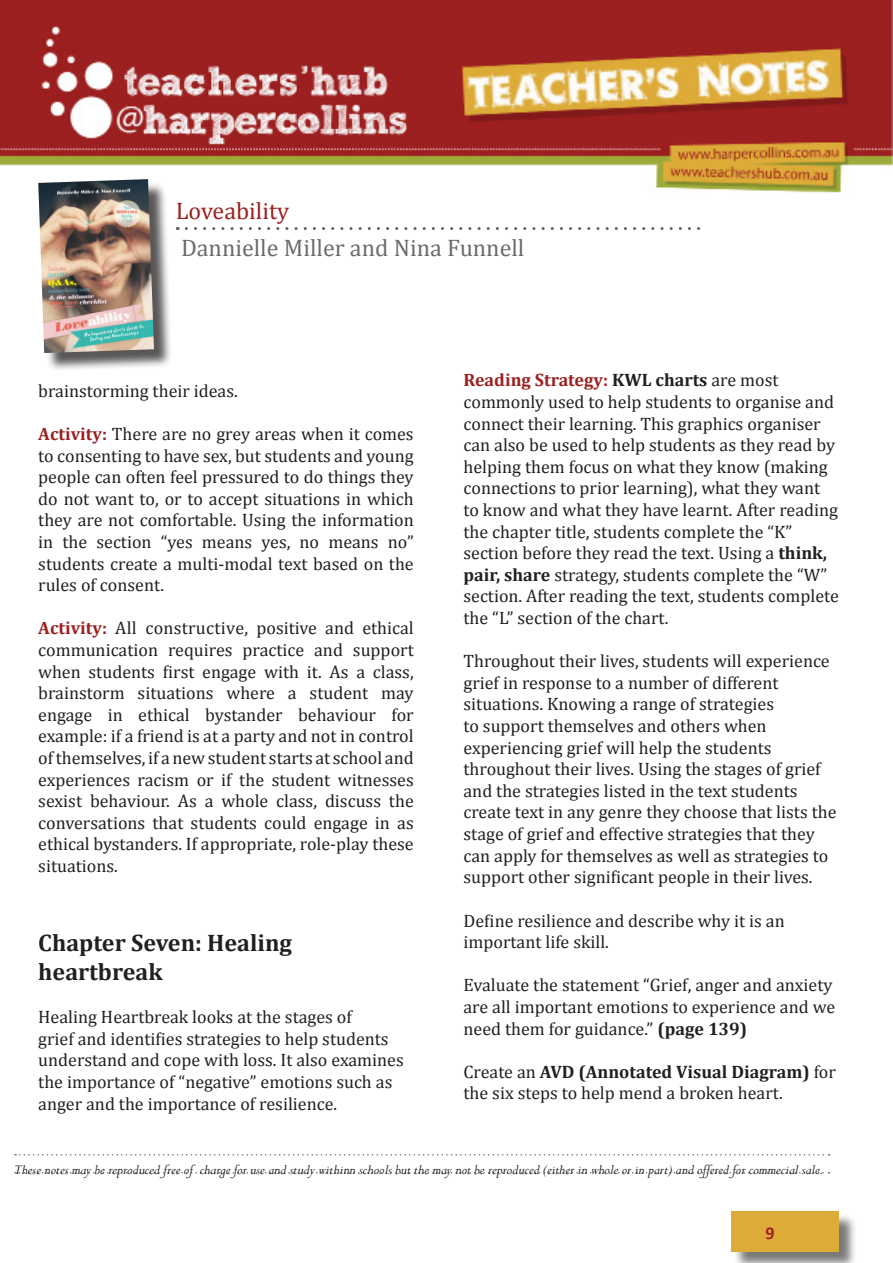
<style>
.page{position:relative;width:893px;height:1263px;background:#fff}
.page>*{position:absolute;margin:0;border:0;box-sizing:border-box;transform-origin:0 0}
.t1{font:700 24px/28.8px "Cambria";color:#231f20}
.t2{font:24px "Cambria";color:#6b6b6e}
.t3{font:24px "Cambria";color:#9c2020}
.t4{font:18px/21.6px "Cambria";color:#231f20}
.t5{font:700 18px "Calibri";color:#9c2020}
.t6{font:italic 15px "Perpetua";color:#231f20}
.s1{font-weight:700;color:#9c2020}
.s2{font-weight:700}
</style>
<div class="page">
<img style="left:0;top:0;width:893px;height:193px">
<div style="left:733px;top:1213px;width:125px;height:50px;background:#231f20;opacity:.6"></div>
<div style="left:731px;top:1211px;width:108px;height:40px;background:#ddab38"></div>
<svg style="left:15px;top:1154px;width:815px;height:1px"></svg>
<svg style="left:15px;top:1172px;width:815px;height:1px"></svg>
<svg style="left:186px;top:227px;width:515px;height:3px"></svg>
<div style="left:41px;top:182px;width:131px;height:189px;background:#231f20;opacity:.75"></div>
<img style="left:38px;top:179px;width:116px;height:174px">
<p class="t3" style="left:176px;top:196px;width:115px">Loveability</p>
<p class="t2" style="left:181px;top:234px;width:345px">Dannielle Miller and Nina Funnell</p>
<p class="t4" style="left:38px;top:380px;width:201px">brainstorming their ideas.</p>
<p class="t4" style="left:38px;top:423px;width:377px;text-align:justify"><span class="s1">Activity:</span> There are no grey areas when it comes to consenting to have sex, but students and young people can often feel pressured to do things they do not want to, or to accept situations in which they are not comfortable. Using the information in the section “yes means yes, no means no” students create a multi-modal text based on the rules of consent.</p>
<p class="t4" style="left:38px;top:617px;width:377px;text-align:justify"><span class="s1">Activity:</span> All constructive, positive and ethical communication requires practice and support when students first engage with it. As a class, brainstorm situations where a student may engage in ethical bystander behaviour for example: if a friend is at a party and not in control of themselves, if a new student starts at school and experiences racism or if the student witnesses sexist behaviour. As a whole class, discuss the conversations that students could engage in as ethical bystanders. If appropriate, role-play these situations.</p>
<p class="t1" style="left:38px;top:928px;width:255px">Chapter Seven: Healing heartbreak</p>
<p class="t4" style="left:38px;top:1006px;width:367px">Healing Heartbreak looks at the stages of<br>grief and identifies strategies to help students understand and cope with loss. It also examines the importance of “negative” emotions such as anger and the importance of resilience.</p>
<p class="t4" style="left:463px;top:369px;width:377px"><span class="s1">Reading Strategy:</span> <span class="s2">KWL charts</span> are most commonly used to help students to organise and connect their learning. This graphics organiser can also be used to help students as they read by helping them focus on what they know (making connections to prior learning), what they want to know and what they have learnt. After reading the chapter title, students complete the “K” section before they read the text. Using a <span class="s2">think, pair, share</span> strategy, students complete the “W” section. After reading the text, students complete the “L” section of the chart.</p>
<p class="t4" style="left:463px;top:650px;width:374px">Throughout their lives, students will experience grief in response to a number of different situations. Knowing a range of strategies<br>to support themselves and others when experiencing grief will help the students throughout their lives. Using the stages of grief and the strategies listed in the text students create text in any genre they choose that lists the stage of grief and effective strategies that they can apply for themselves as well as strategies to support other significant people in their lives.</p>
<p class="t4" style="left:463px;top:909px;width:323px">Define resilience and describe why it is an important life skill.</p>
<p class="t4" style="left:463px;top:974px;width:373px">Evaluate the statement “Grief, anger and anxiety are all important emotions to experience and we need them for guidance.” <span class="s2">(page 139)</span></p>
<p class="t4" style="left:463px;top:1061px;width:374px">Create an <span class="s2">AVD (Annotated Visual Diagram)</span> for the six steps to help mend a broken heart.</p>
<p class="t6" style="left:14px;top:1160px;width:811px">These notes may be reproduced free of charge for use and study withinn schools but the may not be reproduced (either in whole or in part) and offered for commecial sale.</p>
<p class="t5" style="left:765px;top:1221px;width:11px">9</p>
</div>
